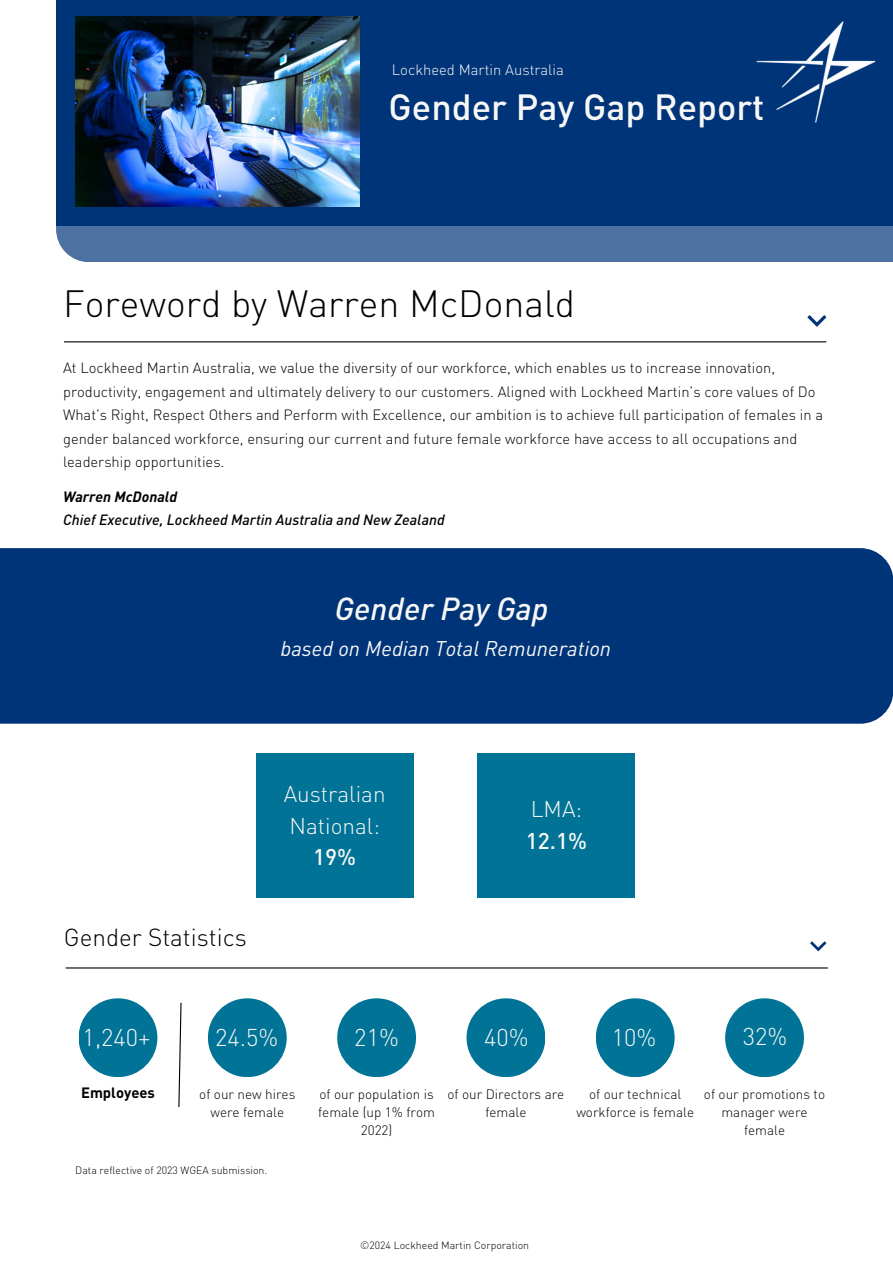
<style>
.page{position:relative;width:893px;height:1264px;background:#fff}
.page>*{position:absolute;margin:0;border:0;box-sizing:border-box;transform-origin:0 0}
.t1{font:300 37.5px "DIN Pro";color:#000}
.t2{font:500 36px "DIN Pro";color:#f7f7f7}
.t3{font:italic 500 31.5px "DINOT";color:#f7f7f7}
.t4{font:300 24.3px "DIN Pro";color:#000}
.t5{font:300 24px "DIN Pro";color:#f7f7f7}
.t6{font:300 22.5px/31.5px "DIN Pro";color:#f7f7f7;text-align:center}
.t7{font:500 22.5px/31.5px "DIN Pro";color:#f7f7f7}
.t8{font:italic 21px "DINOT";color:#f7f7f7}
.t9{font:300 14.85px "DIN Pro";color:#f7f7f7}
.t10{font:700 14.85px "DIN Pro";color:#000}
.t11{font:300 14.7px/23.4px "DIN Pro";color:#000}
.t12{font:italic 500 14.7px "DINOT";color:#000}
.t13{font:italic 700 14.7px "DINOT";color:#000}
.t14{font:300 13.5px/18px "DIN Pro";color:#000;text-align:center}
.t15{font:300 10.5px "DIN Pro";color:#000}
.s1{font-weight:500}
.s2{font-weight:300}
</style>
<div class="page">
<div style="left:0;top:548px;width:892px;height:175px;background:#003478"></div>
<div style="left:56px;top:225px;width:836px;height:37px;background:#4d71a0"></div>
<div style="left:56px;top:0;width:836px;height:225px;background:#003478"></div>
<hr style="left:64px;top:341px;width:761px;height:1px;background:#000">
<div style="left:79px;top:998px;width:78px;height:79px;background:#007396;border-radius:50%"></div>
<svg style="left:807px;top:315px;width:19px;height:12px"></svg>
<img style="left:756px;top:21px;width:120px;height:102px">
<div style="left:208px;top:998px;width:79px;height:79px;background:#007396;border-radius:50%"></div>
<div style="left:725px;top:998px;width:78px;height:79px;background:#007396;border-radius:50%"></div>
<div style="left:337px;top:998px;width:79px;height:79px;background:#007396;border-radius:50%"></div>
<div style="left:466px;top:998px;width:79px;height:79px;background:#007396;border-radius:50%"></div>
<div style="left:595px;top:998px;width:79px;height:79px;background:#007396;border-radius:50%"></div>
<svg style="left:178px;top:1002px;width:4px;height:105px"></svg>
<div style="left:256px;top:753px;width:157px;height:144px;background:#007396"></div>
<img style="left:75px;top:16px;width:284px;height:190px">
<hr style="left:66px;top:967px;width:761px;height:1px;background:#000">
<svg style="left:810px;top:941px;width:16px;height:10px"></svg>
<div style="left:477px;top:753px;width:158px;height:144px;background:#007396"></div>
<h5 class="t9" style="left:392px;top:64px;width:174px">Lockheed Martin Australia</h5>
<p class="t2" style="left:388px;top:92px;width:377px">Gender Pay Gap Report</p>
<h5 class="t1" style="left:63px;top:288px;width:513px">Foreword by Warren McDonald</h5>
<p class="t11" style="left:63px;top:358px;width:761px">At Lockheed Martin Australia, we value the diversity of our workforce, which enables us to increase innovation, productivity, engagement and ultimately delivery to our customers. Aligned with Lockheed Martin’s core values of Do What’s Right, Respect Others and Perform with Excellence, our ambition is to achieve full participation of females in a gender balanced workforce, ensuring our current and future female workforce have access to all occupations and leadership opportunities.</p>
<h5 class="t13" style="left:63px;top:490px;width:116px">Warren McDonald</h5>
<p class="t12" style="left:63px;top:514px;width:383px">Chief Executive, Lockheed Martin Australia and New Zealand</p>
<p class="t3" style="left:335px;top:596px;width:215px">Gender Pay Gap</p>
<h5 class="t8" style="left:280px;top:639px;width:332px">based on Median Total Remuneration</h5>
<h5 class="t4" style="left:64px;top:927px;width:184px">Gender Statistics</h5>
<h5 class="t6" style="left:284px;top:780px;width:103px">Australian<br>National:<br><span class="s1">19%</span></h5>
<p class="t7" style="left:526px;top:795px;width:63px"><span class="s2">LMA:<br></span>12.1%</p>
<p class="t5" style="left:83px;top:1027px;width:69px">1,240+</p>
<h2 class="t5" style="left:215px;top:1027px;width:65px">24.5%</h2>
<p class="t5" style="left:354px;top:1027px;width:46px">21%</p>
<h6 class="t5" style="left:484px;top:1027px;width:46px">40%</h6>
<h4 class="t5" style="left:611px;top:1027px;width:46px">10%</h4>
<p class="t5" style="left:742px;top:1026px;width:46px">32%</p>
<p class="t10" style="left:81px;top:1087px;width:75px">Employees</p>
<h1 class="t14" style="left:199px;top:1085px;width:98px">of our new hires were female</h1>
<p class="t14" style="left:318px;top:1085px;width:118px">of our population is female (up 1% from<br>2022)</p>
<h3 class="t14" style="left:447px;top:1085px;width:118px">of our Directors are female</h3>
<h5 class="t14" style="left:576px;top:1085px;width:119px">of our technical workforce is female</h5>
<p class="t14" style="left:704px;top:1085px;width:123px">of our promotions to manager were female</p>
<p class="t15" style="left:75px;top:1165px;width:193px">Data reflective of 2023 WGEA submission.</p>
<h5 class="t15" style="left:360px;top:1240px;width:170px">©2024 Lockheed Martin Corporation</h5>
</div>
